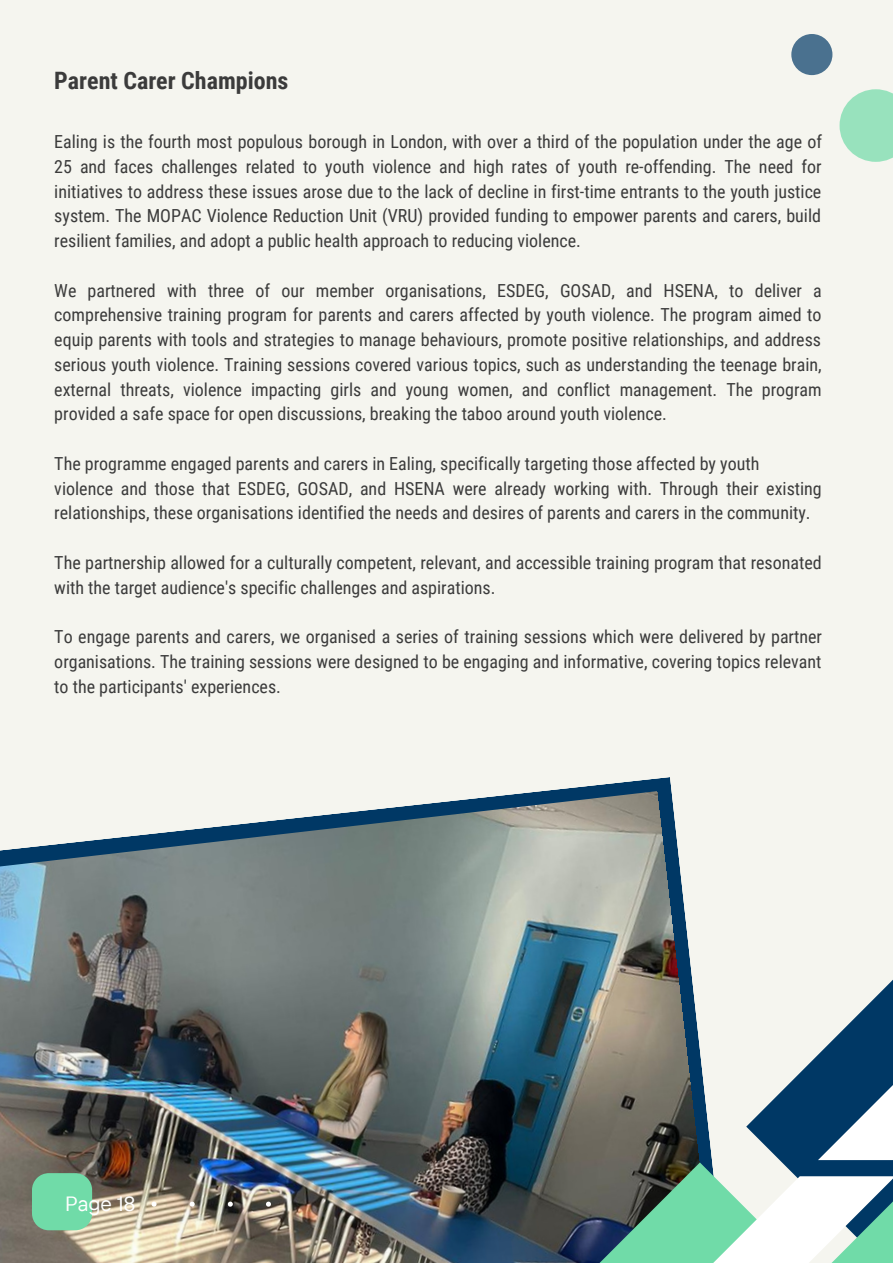
<style>
.page{position:relative;width:893px;height:1264px;background:#fff}
.page>*{position:absolute;margin:0;border:0;box-sizing:border-box;transform-origin:0 0}
.t1{font:700 24px "Roboto Condensed";color:#3b3b3b}
.t2{font:20.55px "TT Interphases";color:#fff}
.t3{font:18px/24.8px "Roboto Condensed";color:#3b3b3b;text-align:justify}
</style>
<div class="page">
<div style="left:0;top:0;width:892px;height:1262px;background:#f5f5ef"></div>
<img style="left:0;top:791px;width:691px;height:471px">
<svg style="left:504px;top:969px;width:388px;height:293px"></svg>
<svg style="left:839px;top:89px;width:53px;height:73px"></svg>
<div style="left:791px;top:34px;width:41px;height:41px;background:#4a718f;border-radius:50%"></div>
<svg style="left:32px;top:1173px;width:60px;height:57px;background:#71d4a4"></svg>
<svg style="left:151px;top:1201px;width:5px;height:5px"></svg>
<svg style="left:190px;top:1201px;width:5px;height:5px"></svg>
<svg style="left:228px;top:1201px;width:5px;height:5px"></svg>
<svg style="left:266px;top:1201px;width:5px;height:5px"></svg>
<p class="t1" style="left:54px;top:66px;width:235px">Parent Carer Champions</p>
<p class="t3" style="left:54px;top:130px;width:769px">Ealing is the fourth most populous borough in London, with over a third of the population under the age of 25 and faces challenges related to youth violence and high rates of youth re-offending. The need for initiatives to address these issues arose due to the lack of decline in first-time entrants to the youth justice system. The MOPAC Violence Reduction Unit (VRU) provided funding to empower parents and carers, build resilient families, and adopt a public health approach to reducing violence.</p>
<p class="t3" style="left:54px;top:278px;width:768px">We partnered with three of our member organisations, ESDEG, GOSAD, and HSENA, to deliver a comprehensive training program for parents and carers affected by youth violence. The program aimed to equip parents with tools and strategies to manage behaviours, promote positive relationships, and address serious youth violence. Training sessions covered various topics, such as understanding the teenage brain, external threats, violence impacting girls and young women, and conflict management. The program provided a safe space for open discussions, breaking the taboo around youth violence.</p>
<p class="t3" style="left:54px;top:451px;width:706px">The programme engaged parents and carers in Ealing, specifically targeting those affected by youth</p>
<p class="t3" style="left:54px;top:476px;width:769px">violence and those that ESDEG, GOSAD, and HSENA were already working with. Through their existing relationships, these organisations identified the needs and desires of parents and carers in the community.</p>
<p class="t3" style="left:54px;top:550px;width:768px">The partnership allowed for a culturally competent, relevant, and accessible training program that resonated with the target audience's specific challenges and aspirations.</p>
<p class="t3" style="left:54px;top:624px;width:769px">To engage parents and carers, we organised a series of training sessions which were delivered by partner organisations. The training sessions were designed to be engaging and informative, covering topics relevant to the participants' experiences.</p>
<p class="t2" style="left:65px;top:1190px;width:72px">Page 18</p>
</div>
